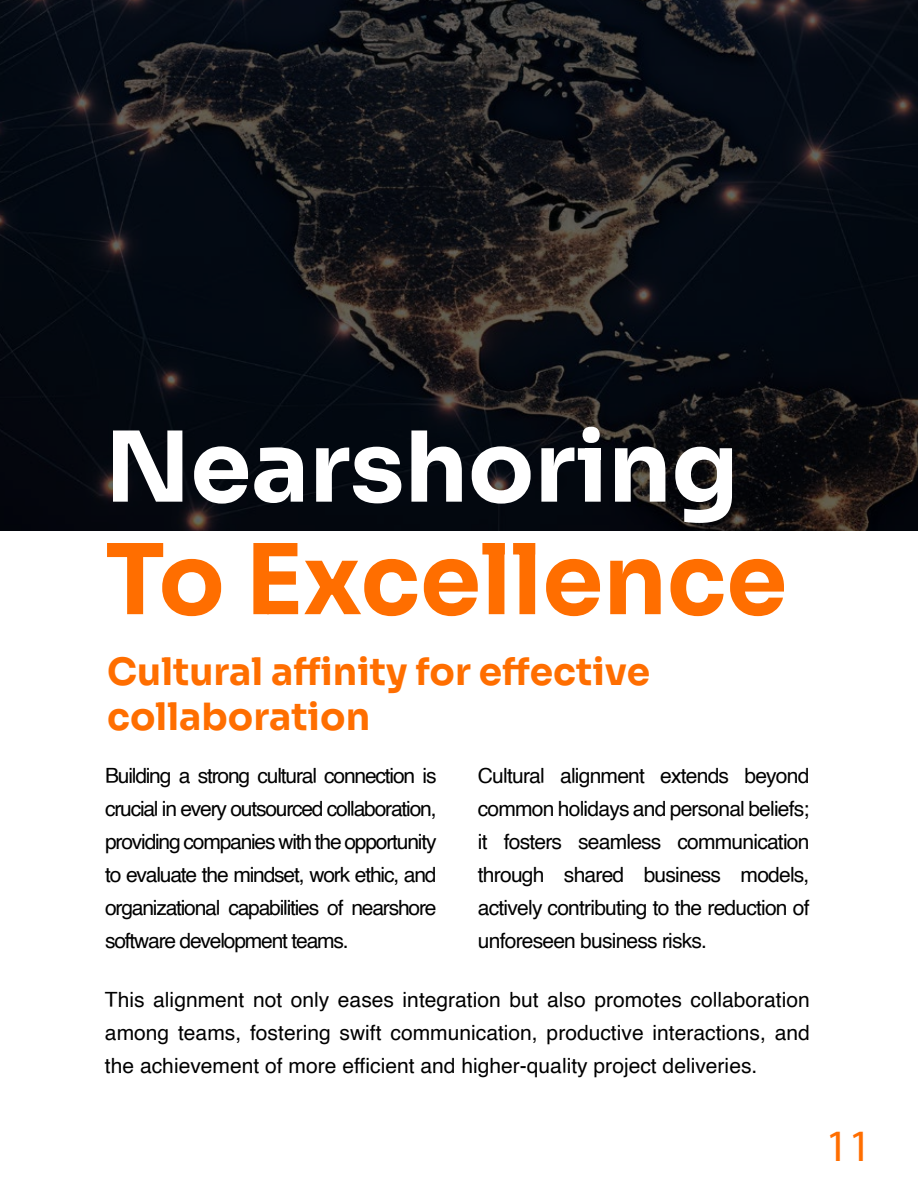
<style>
.page{position:relative;width:918px;height:1188px;background:#fff}
.page>*{position:absolute;margin:0;border:0;box-sizing:border-box;transform-origin:0 0}
.t1{font:97.5px "Sora";color:#ff6e00}
.t2{font:97.5px "Sora";color:#fff}
.t3{font:45px "Myriad Pro";color:#ff6e00}
.t4{font:37.5px/45px "Sora";color:#ff6e00}
.t5{font:21px/33px "Helvetica";letter-spacing:-.035em;color:#000;text-align:justify}
</style>
<div class="page">
<svg style="left:0;top:0;width:918px;height:531px;background:#0e1016"></svg>
<h1 class="t2" style="left:105px;top:387px;width:635px">Nearshoring</h1>
<h1 class="t1" style="left:105px;top:499px;width:684px">To Excellence</h1>
<h3 class="t4" style="left:107px;top:646px;width:545px">Cultural affinity for effective collaboration</h3>
<p class="t5" style="left:105px;top:760px;width:333px">Building a strong cultural connection is crucial in every outsourced collaboration, providing companies with the opportunity to evaluate the mindset, work ethic, and organizational capabilities of nearshore software development teams.</p>
<p class="t5" style="left:478px;top:760px;width:333px">Cultural alignment extends beyond common holidays and personal beliefs; it fosters seamless communication through shared business models, actively contributing to the reduction of unforeseen business risks.</p>
<p class="t5" style="left:105px;top:983px;width:706px">This alignment not only eases integration but also promotes collaboration among teams, fostering swift communication, productive interactions, and the achievement of more efficient and higher-quality project deliveries.</p>
<h2 class="t3" style="left:826px;top:1118px;width:48px">11</h2>
</div>
